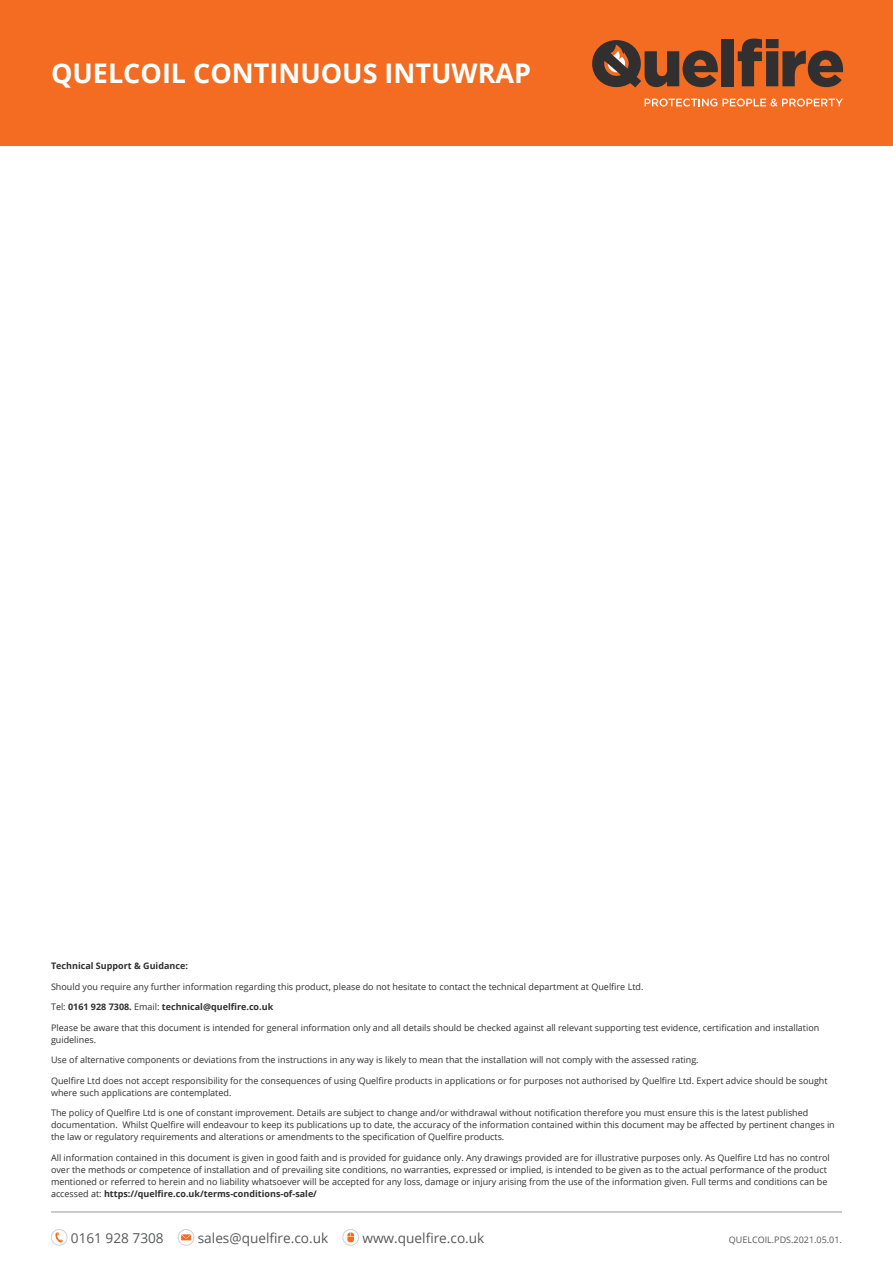
<style>
.page{position:relative;width:893px;height:1263px;background:#fff}
.page>*{position:absolute;margin:0;border:0;box-sizing:border-box;transform-origin:0 0}
.t1{font:700 27px "Open Sans";color:#fff}
.t2{font:13.65px "Open Sans";color:#57585a}
.t3{font:9px/12px "Open Sans";color:#312f30}
.t4{font:700 9px "Open Sans";color:#312f30}
.t5{font:9px "Open Sans";color:#57585a}
.s1{font-weight:400}
.s2{font-weight:700}
</style>
<div class="page">
<div style="left:0;top:0;width:893px;height:145px;background:#f36c21"></div>
<svg style="left:592px;top:40px;width:126px;height:47px"></svg>
<div style="left:721px;top:39px;width:13px;height:47px;background:#312f30"></div>
<svg style="left:738px;top:39px;width:105px;height:48px"></svg>
<svg style="left:645px;top:99px;width:198px;height:8px"></svg>
<div style="left:51px;top:1229px;width:16px;height:16px;border:1px solid #d3d0ce;border-radius:50%"></div>
<svg style="left:55px;top:1232px;width:8px;height:11px"></svg>
<div style="left:178px;top:1229px;width:16px;height:16px;border:1px solid #d3d0ce;border-radius:50%"></div>
<svg style="left:181px;top:1234px;width:10px;height:6px"></svg>
<div style="left:342px;top:1229px;width:17px;height:16px;border:1px solid #d3d0ce;border-radius:50%"></div>
<svg style="left:347px;top:1232px;width:7px;height:10px"></svg>
<hr style="left:51px;top:1211px;width:791px;height:1px;background:#99989b">
<p class="t1" style="left:51px;top:54px;width:482px">QUELCOIL CONTINUOUS INTUWRAP</p>
<p class="t4" style="left:51px;top:960px;width:138px">Technical Support &amp; Guidance:</p>
<p class="t3" style="left:51px;top:980px;width:594px">Should you require any further information regarding this product, please do not hesitate to contact the technical department at Quelfi re Ltd.</p>
<p class="t4" style="left:51px;top:1001px;width:224px"><span class="s1">Tel:</span> 0161 928 7308. <span class="s1">Email:</span> technical@quelfire.co.uk</p>
<p class="t3" style="left:51px;top:1021px;width:770px">Please be aware that this document is intended for general information only and all details should be checked against all relevant supporting test evidence, certification and installation guidelines.</p>
<p class="t3" style="left:51px;top:1054px;width:649px">Use of alternative components or deviations from the instructions in any way is likely to mean that the installation will not comply with the assessed rating.</p>
<p class="t3" style="left:51px;top:1074px;width:778px">Quelfi re Ltd does not accept responsibility for the consequences of using Quelfi re products in applications or for purposes not authorised by Quelfi re Ltd. Expert advice should be sought where such applications are contemplated.</p>
<p class="t3" style="left:51px;top:1107px;width:785px">The policy of Quelfi re Ltd is one of constant improvement. Details are subject to change and/or withdrawal without notification therefore you must ensure this is the latest published documentation. Whilst Quelfi re will endeavour to keep its publications up to date, the accuracy of the information contained within this document may be affected by pertinent changes in the law or regulatory requirements and alterations or amendments to the specification of Quelfi re products.</p>
<p class="t3" style="left:51px;top:1151px;width:780px">All information contained in this document is given in good faith and is provided for guidance only. Any drawings provided are for illustrative purposes only. As Quelfi re Ltd has no control over the methods or competence of installation and of prevailing site conditions, no warranties, expressed or implied, is intended to be given as to the actual performance of the product mentioned or referred to herein and no liability whatsoever will be accepted for any loss, damage or injury arising from the use of the information given. Full terms and conditions can be accessed at: <span class="s2">https://quelfire.co.uk/terms-conditions-of-sale/</span></p>
<p class="t2" style="left:71px;top:1228px;width:94px">0161 928 7308</p>
<p class="t2" style="left:198px;top:1228px;width:132px">sales@quelfire.co.uk</p>
<p class="t2" style="left:362px;top:1228px;width:124px">www.quelfire.co.uk</p>
<p class="t5" style="left:729px;top:1233px;width:115px">QUELCOIL.PDS.2021.05.01.</p>
</div>
